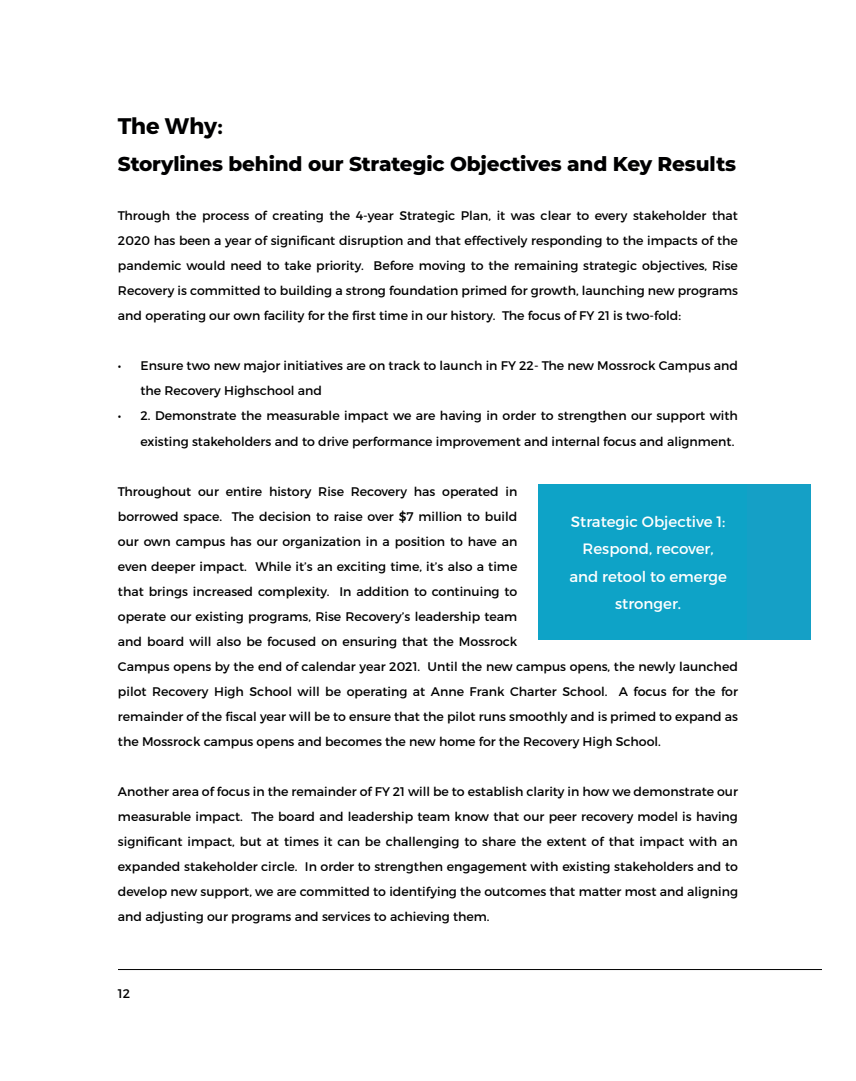
<style>
.page{position:relative;width:856px;height:1081px;background:#fff}
.page>*{position:absolute;margin:0;border:0;box-sizing:border-box;transform-origin:0 0}
.t1{font:700 22.5px "Montserrat";letter-spacing:-.005em;color:#000001}
.t2{font:800 20px "Montserrat";letter-spacing:-.01em;color:#000001}
.t3{font:15px/27.5px "Montserrat";color:#fff;text-align:center}
.t4{font:12.5px/25px "Montserrat";color:#000001;text-align:justify}
</style>
<div class="page">
<div style="left:538px;top:484px;width:219px;height:156px;background:#0ea3c7"></div>
<div style="left:747px;top:484px;width:63px;height:156px;background:#15a0c6"></div>
<hr style="left:118px;top:968px;width:703px;height:1px;background:#000001">
<h1 class="t1" style="left:118px;top:112px;width:106px">The Why:</h1>
<h2 class="t2" style="left:118px;top:149px;width:619px">Storylines behind our Strategic Objectives and Key Results</h2>
<p class="t4" style="left:118px;top:203px;width:621px">Through the process of creating the 4-year Strategic Plan, it was clear to every stakeholder that 2020 has been a year of significant disruption and that effectively responding to the impacts of the pandemic would need to take priority. Before moving to the remaining strategic objectives, Rise Recovery is committed to building a strong foundation primed for growth, launching new programs and operating our own facility for the first time in our history. The focus of FY 21 is two-fold:</p>
<p class="t4" style="left:140px;top:353px;width:598px;text-indent:-22px">• Ensure two new major initiatives are on track to launch in FY 22- The new Mossrock Campus and the Recovery Highschool and</p>
<p class="t4" style="left:118px;top:403px;width:621px;text-align:right">• 2. Demonstrate the measurable impact we are having in order to strengthen our support with existing stakeholders and to drive performance improvement and internal focus and alignment.</p>
<p class="t4" style="left:118px;top:478px;width:621px;text-align:left">Throughout our entire history Rise Recovery has operated in<br>borrowed space. The decision to raise over $7 million to build<br>our own campus has our organization in a position to have an<br>even deeper impact. While it’s an exciting time, it’s also a time<br>that brings increased complexity. In addition to continuing to<br>operate our existing programs, Rise Recovery’s leadership team<br>and board will also be focused on ensuring that the Mossrock<br>Campus opens by the end of calendar year 2021. Until the new campus opens, the newly launched pilot Recovery High School will be operating at Anne Frank Charter School. A focus for the for remainder of the fiscal year will be to ensure that the pilot runs smoothly and is primed to expand as the Mossrock campus opens and becomes the new home for the Recovery High School.</p>
<p class="t4" style="left:118px;top:778px;width:621px">Another area of focus in the remainder of FY 21 will be to establish clarity in how we demonstrate our measurable impact. The board and leadership team know that our peer recovery model is having significant impact, but at times it can be challenging to share the extent of that impact with an expanded stakeholder circle. In order to strengthen engagement with existing stakeholders and to develop new support, we are committed to identifying the outcomes that matter most and aligning and adjusting our programs and services to achieving them.</p>
<p class="t3" style="left:569px;top:507px;width:159px">Strategic Objective 1:<br>Respond, recover, and retool to emerge stronger.</p>
<p class="t4" style="left:118px;top:980px;width:14px">12</p>
</div>
